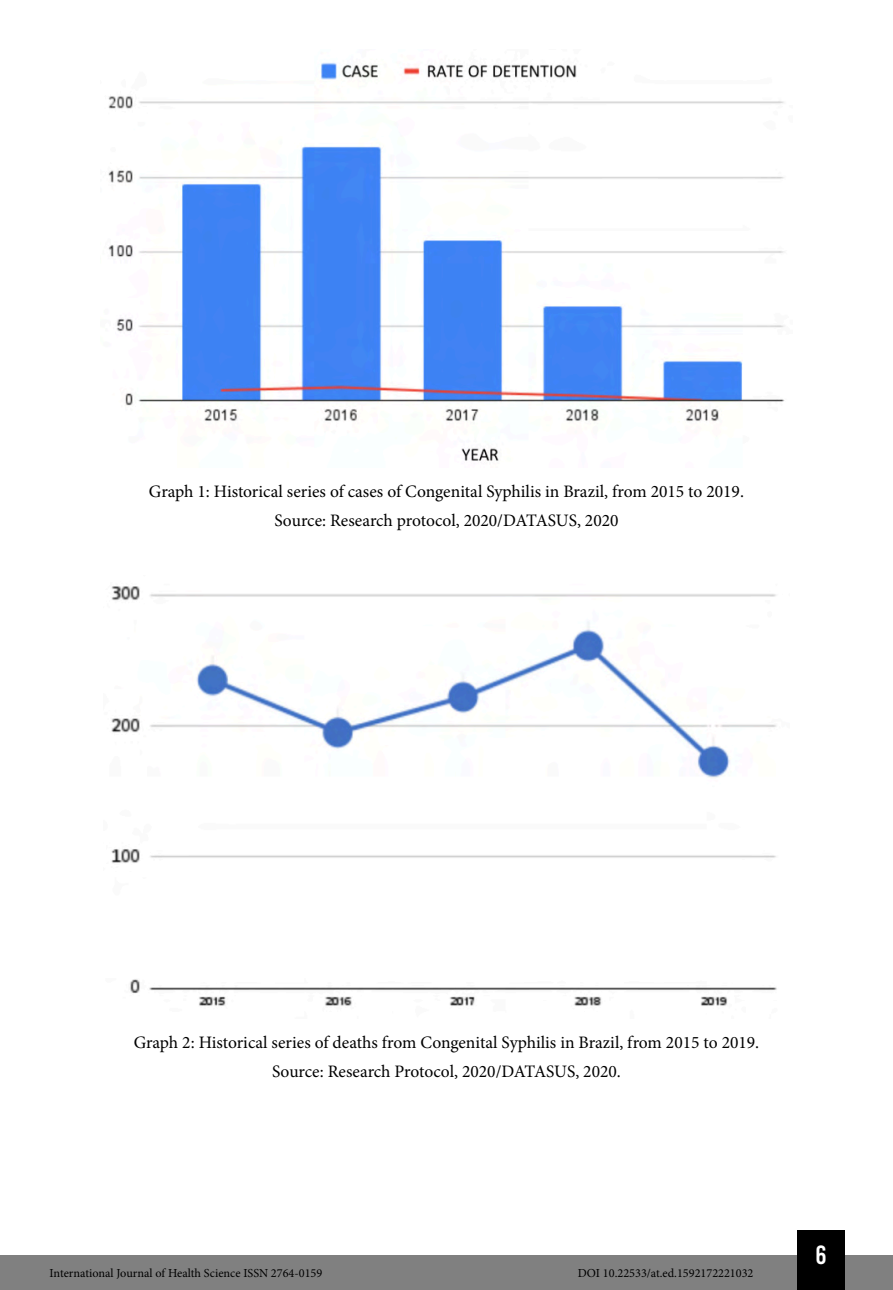
<style>
.page{position:relative;width:893px;height:1290px;background:#fff}
.page>*{position:absolute;margin:0;border:0;box-sizing:border-box;transform-origin:0 0}
.t1{font:26.25px "Bebas Kai";color:#fff}
.Info_Imagem{font:17.5px "Minion Pro";color:#000}
.t2{font:12.25px "Minion Pro";color:#000}
</style>
<div class="page">
<div style="left:0;top:1255px;width:893px;height:35px;background:#808080"></div>
<div style="left:797px;top:1230px;width:48px;height:60px;background:#000"></div>
<img style="left:108px;top:62px;width:677px;height:399px">
<img style="left:111px;top:586px;width:666px;height:420px">
<p class="Info_Imagem" style="left:149px;top:479px;width:597px">Graph 1: Historical series of cases of Congenital Syphilis in Brazil, from 2015 to 2019.</p>
<p class="Info_Imagem" style="left:274px;top:509px;width:346px">Source: Research protocol, 2020/DATASUS, 2020</p>
<p class="Info_Imagem" style="left:134px;top:1030px;width:627px">Graph 2: Historical series of deaths from Congenital Syphilis in Brazil, from 2015 to 2019.</p>
<p class="Info_Imagem" style="left:272px;top:1060px;width:350px">Source: Research Protocol, 2020/DATASUS, 2020.</p>
<p class="t2" style="left:50px;top:1265px;width:274px">International Journal of Health Science ISSN 2764-0159</p>
<p class="t2" style="left:578px;top:1265px;width:177px">DOI 10.22533/at.ed.1592172221032</p>
<h1 class="t1" style="left:815px;top:1241px;width:13px">6</h1>
</div>
